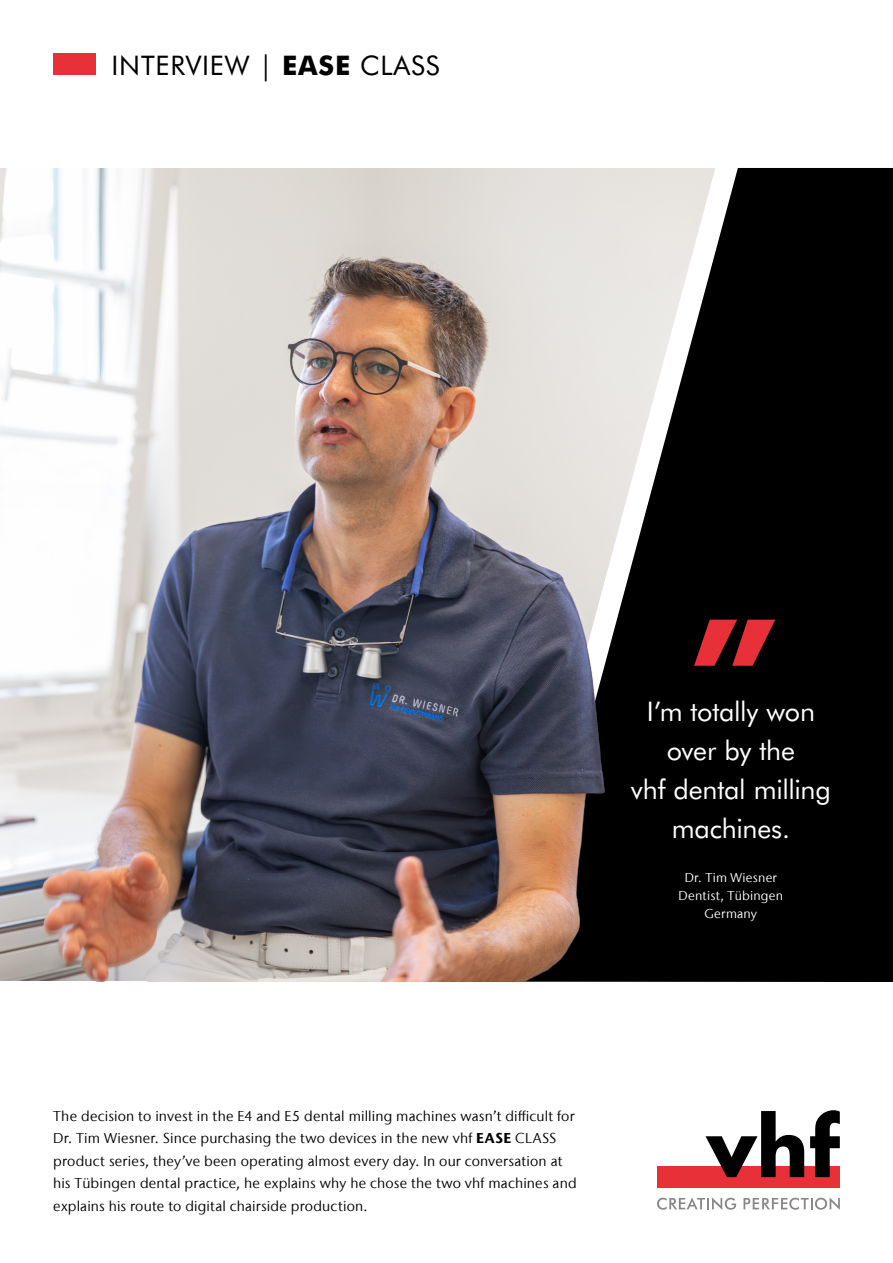
<style>
.page{position:relative;width:893px;height:1263px;background:#fff}
.page>*{position:absolute;margin:0;border:0;box-sizing:border-box;transform-origin:0 0}
.t1{font:800 150.6px "Futura BT";color:#e73037}
.t2{font:27px/39px "Futura BT";letter-spacing:-.01em;color:#fff;text-align:center}
.t3{font:27px "Futura BT";letter-spacing:.03em;color:#000}
.t4{font:14.25px/22.5px "Stone Sans IIITC Com";letter-spacing:.015em;color:#000}
.t5{font:12.75px/18px "Stone Sans IIITC Com";letter-spacing:.015em;color:#fff;text-align:center}
.s1{font-weight:800}
.s2{font-weight:700}
</style>
<div class="page">
<div style="left:657px;top:1166px;width:183px;height:22px;background:#e73037"></div>
<svg style="left:705px;top:1111px;width:99px;height:66px"></svg>
<svg style="left:810px;top:1110px;width:30px;height:67px"></svg>
<svg style="left:657px;top:1197px;width:79px;height:13px"></svg>
<svg style="left:743px;top:1197px;width:97px;height:13px"></svg>
<div style="left:54px;top:53px;width:42px;height:21px;background:#e73037"></div>
<div style="left:791px;top:168px;width:102px;height:814px;background:#000"></div>
<img style="left:0;top:168px;width:791px;height:814px">
<h2 class="t3" style="left:112px;top:46px;width:330px">INTERVIEW | <span class="s1">EASE</span> CLASS</h2>
<h1 class="t1" style="left:692px;top:483px;width:87px">„</h1>
<h2 class="t2" style="left:631px;top:691px;width:202px">I’m totally won over by the<br>vhf dental milling machines.</h2>
<p class="t5" style="left:679px;top:868px;width:106px">Dr. Tim Wiesner<br>Dentist, Tübingen<br>Germany</p>
<p class="t4" style="left:53px;top:1104px;width:525px">The decision to invest in the E4 and E5 dental milling machines wasn’t difficult for Dr. Tim Wiesner. Since purchasing the two devices in the new vhf <span class="s2">EASE</span> CLASS product series, they’ve been operating almost every day. In our conversation at his Tübingen dental practice, he explains why he chose the two vhf machines and explains his route to digital chairside production.</p>
</div>
